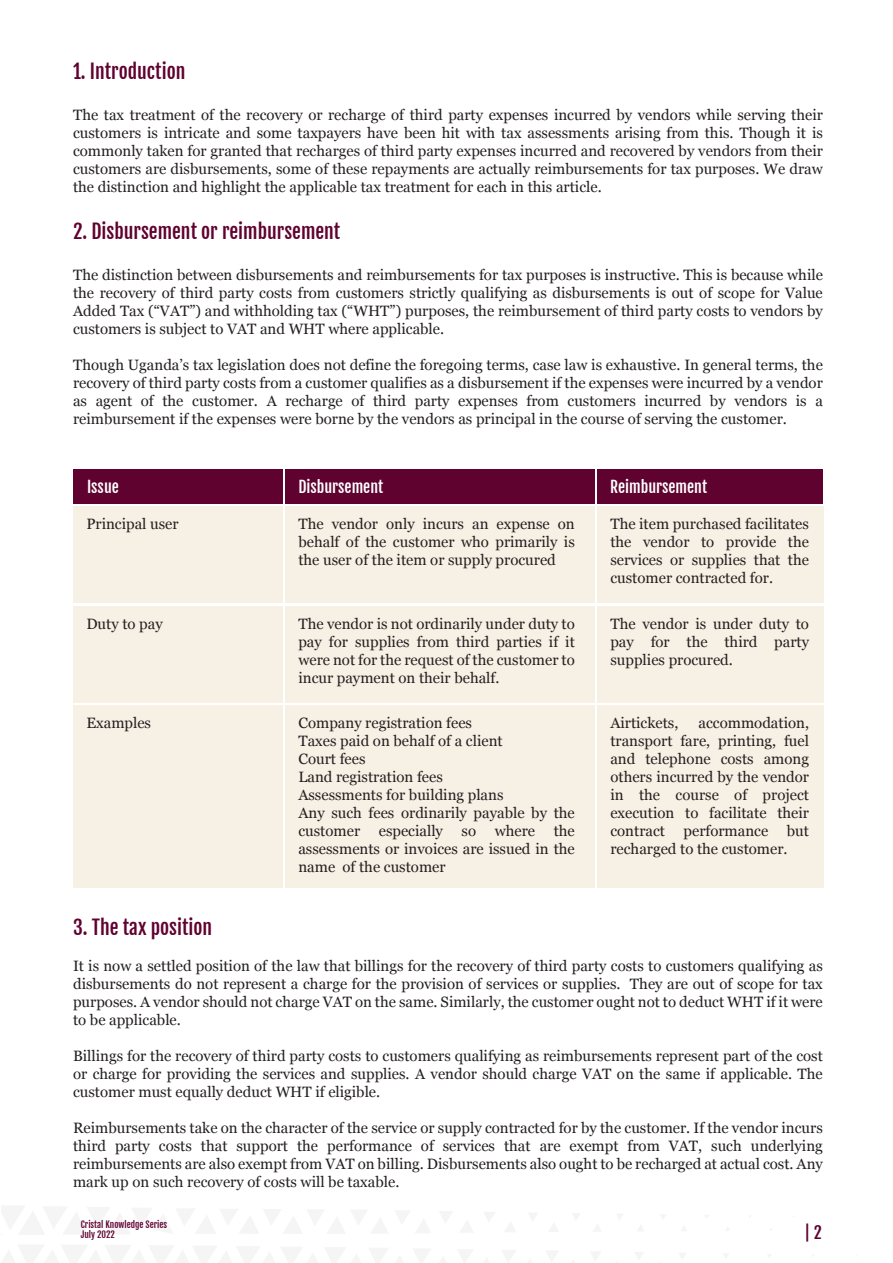
<style>
.page{position:relative;width:893px;height:1263px;background:#fff}
.page>*{position:absolute;margin:0;border:0;box-sizing:border-box;transform-origin:0 0}
.t1{font:19.5px "Fjalla One";color:#600230}
.t2{font:16.5px "Fjalla One";color:#600230}
.t3{font:15.75px "Fjalla One";color:#fff}
.t4{font:15px/18px "Georgia";color:#241f1f;text-align:justify}
.t5{font:9px/10.8px "Fjalla One";color:#600230}
</style>
<div class="page">
<div style="left:597px;top:606px;width:226px;height:97px;background:#f6f0e5"></div>
<div style="left:73px;top:506px;width:209px;height:97px;background:#f6f0e5"></div>
<div style="left:285px;top:506px;width:309px;height:97px;background:#f6f0e5"></div>
<div style="left:597px;top:506px;width:226px;height:97px;background:#f6f0e5"></div>
<div style="left:73px;top:606px;width:209px;height:97px;background:#f6f0e5"></div>
<div style="left:285px;top:606px;width:309px;height:97px;background:#f6f0e5"></div>
<div style="left:73px;top:706px;width:209px;height:182px;background:#f6f0e5"></div>
<div style="left:285px;top:706px;width:309px;height:182px;background:#f6f0e5"></div>
<div style="left:597px;top:706px;width:226px;height:182px;background:#f6f0e5"></div>
<div style="left:73px;top:469px;width:209px;height:34px;background:#600230"></div>
<div style="left:597px;top:469px;width:226px;height:34px;background:#600230"></div>
<div style="left:285px;top:469px;width:309px;height:34px;background:#600230"></div>
<h1 class="t1" style="left:73px;top:59px;width:114px">1. Introduction</h1>
<p class="t4" style="left:73px;top:105px;width:751px">The tax treatment of the recovery or recharge of third party expenses incurred by vendors while serving their customers is intricate and some taxpayers have been hit with tax assessments arising from this. Though it is commonly taken for granted that recharges of third party expenses incurred and recovered by vendors from their customers are disbursements, some of these repayments are actually reimbursements for tax purposes. We draw the distinction and highlight the applicable tax treatment for each in this article.</p>
<h1 class="t1" style="left:73px;top:219px;width:269px">2. Disbursement or reimbursement</h1>
<p class="t4" style="left:73px;top:265px;width:751px">The distinction between disbursements and reimbursements for tax purposes is instructive. This is because while the recovery of third party costs from customers strictly qualifying as disbursements is out of scope for Value Added Tax (“VAT”) and withholding tax (“WHT”) purposes, the reimbursement of third party costs to vendors by customers is subject to VAT and WHT where applicable.</p>
<p class="t4" style="left:73px;top:355px;width:751px">Though Uganda’s tax legislation does not define the foregoing terms, case law is exhaustive. In general terms, the recovery of third party costs from a customer qualifies as a disbursement if the expenses were incurred by a vendor as agent of the customer. A recharge of third party expenses from customers incurred by vendors is a reimbursement if the expenses were borne by the vendors as principal in the course of serving the customer.</p>
<p class="t3" style="left:87px;top:477px;width:33px">Issue</p>
<p class="t3" style="left:298px;top:477px;width:86px">Disbursement</p>
<p class="t3" style="left:610px;top:477px;width:99px">Reimbursement</p>
<p class="t4" style="left:86px;top:514px;width:94px">Principal user</p>
<p class="t4" style="left:298px;top:514px;width:278px">The vendor only incurs an expense on behalf of the customer who primarily is the user of the item or supply procured</p>
<p class="t4" style="left:610px;top:514px;width:200px">The item purchased facilitates the vendor to provide the services or supplies that the customer contracted for.</p>
<p class="t4" style="left:86px;top:614px;width:78px">Duty to pay</p>
<p class="t4" style="left:298px;top:614px;width:278px">The vendor is not ordinarily under duty to pay for supplies from third parties if it were not for the request of the customer to incur payment on their behalf.</p>
<p class="t4" style="left:610px;top:614px;width:200px">The vendor is under duty to pay for the third party supplies procured.</p>
<p class="t4" style="left:86px;top:713px;width:66px">Examples</p>
<p class="t4" style="left:298px;top:713px;width:278px;text-align:left">Company registration fees<br>Taxes paid on behalf of a client<br>Court fees<br>Land registration fees<br>Assessments for building plans<br>Any such fees ordinarily payable by the customer especially so where the assessments or invoices are issued in the name of the customer</p>
<p class="t4" style="left:610px;top:713px;width:69px">Airtickets,</p>
<p class="t4" style="left:610px;top:713px;width:200px;text-indent:88px">accommodation, transport fare, printing, fuel and telephone costs among others incurred by the vendor in the course of project execution to facilitate their contract performance but recharged to the customer.</p>
<h1 class="t1" style="left:73px;top:915px;width:141px">3. The tax position</h1>
<p class="t4" style="left:73px;top:956px;width:751px">It is now a settled position of the law that billings for the recovery of third party costs to customers qualifying as disbursements do not represent a charge for the provision of services or supplies. They are out of scope for tax purposes. A vendor should not charge VAT on the same. Similarly, the customer ought not to deduct WHT if it were to be applicable.</p>
<p class="t4" style="left:73px;top:1046px;width:751px">Billings for the recovery of third party costs to customers qualifying as reimbursements represent part of the cost or charge for providing the services and supplies. A vendor should charge VAT on the same if applicable. The customer must equally deduct WHT if eligible.</p>
<p class="t4" style="left:73px;top:1118px;width:751px">Reimbursements take on the character of the service or supply contracted for by the customer. If the vendor incurs third party costs that support the performance of services that are exempt from VAT, such underlying reimbursements are also exempt from VAT on billing. Disbursements also ought to be recharged at actual cost. Any mark up on such recovery of costs will be taxable.</p>
<p class="t5" style="left:81px;top:1218px;width:88px">Cristal Knowledge Series<br>July 2022</p>
<p class="t2" style="left:805px;top:1223px;width:19px">| 2</p>
</div>
